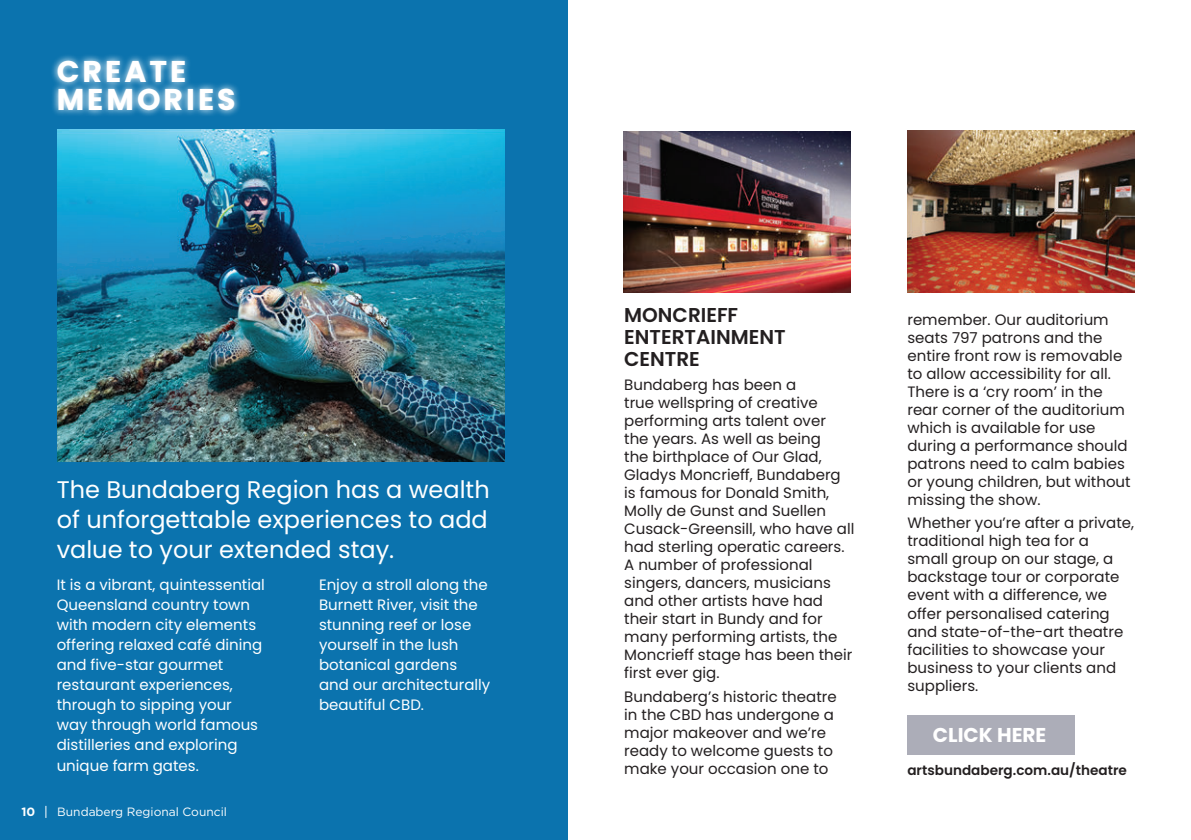
<style>
.page{position:relative;width:1191px;height:840px;background:#fff}
.page>*{position:absolute;margin:0;border:0;box-sizing:border-box;transform-origin:0 0}
.t1{font:700 30px/28px "Poppins";letter-spacing:.1em;color:#fff}
.t2{font:24px/30px "Poppins";color:#fff;text-align:justify}
.t3{font:600 20px/22px "Poppins";color:#231f20}
.t4{font:700 20px "Poppins";color:#fff}
.t5{font:15px/18px "Poppins";color:#231f20}
.t6{font:15px/20px "Poppins";color:#fff}
.t7{font:600 13.6px "Poppins";color:#231f20}
.t8{font:12px "Gotham HTF";color:#fff}
.t9{font:700 12px "Gotham HTF";color:#fff}
</style>
<div class="page">
<div style="left:0;top:0;width:567px;height:839px;background:#0b73ae"></div>
<img style="left:57px;top:130px;width:447px;height:331px">
<svg style="left:52px;top:55px;width:188px;height:61px"></svg>
<img style="left:624px;top:132px;width:226px;height:160px">
<div style="left:907px;top:714px;width:167px;height:40px;background:#acadb8"></div>
<img style="left:907px;top:130px;width:227px;height:162px">
<svg style="left:46px;top:805px;width:1px;height:12px"></svg>
<h1 class="t1" style="left:57px;top:58px;width:180px">CREATE<br>MEMORIES</h1>
<h2 class="t2" style="left:57px;top:474px;width:434px">The Bundaberg Region has a wealth of unforgettable experiences to add value to your extended stay.</h2>
<p class="t6" style="left:57px;top:575px;width:210px">It is a vibrant, quintessential<br>Queensland country town with modern city elements offering relaxed café dining and five-star gourmet restaurant experiences, through to sipping your way through world famous distilleries and exploring unique farm gates.</p>
<p class="t6" style="left:319px;top:574px;width:173px">Enjoy a stroll along the<br>Burnett River, visit the stunning reef or lose yourself in the lush botanical gardens and our architecturally beautiful CBD.</p>
<p class="t9" style="left:21px;top:804px;width:15px">10</p>
<p class="t8" style="left:57px;top:804px;width:171px">Bundaberg Regional Council</p>
<h3 class="t3" style="left:624px;top:304px;width:163px">MONCRIEFF<br>ENTERTAINMENT<br>CENTRE</h3>
<p class="t5" style="left:624px;top:375px;width:232px">Bundaberg has been a<br>true wellspring of creative performing arts talent over<br>the years. As well as being<br>the birthplace of Our Glad,<br>Gladys Moncrieff, Bundaberg is famous for Donald Smith,<br>Molly de Gunst and Suellen<br>Cusack-Greensill, who have all had sterling operatic careers.<br>A number of professional singers, dancers, musicians and other artists have had their start in Bundy and for many performing artists, the<br>Moncrieff stage has been their first ever gig.</p>
<p class="t5" style="left:624px;top:687px;width:214px">Bundaberg’s historic theatre in the CBD has undergone a major makeover and we’re ready to welcome guests to make your occasion one to</p>
<p class="t5" style="left:907px;top:310px;width:225px">remember. Our auditorium seats 797 patrons and the entire front row is removable to allow accessibility for all.<br>There is a ‘cry room’ in the rear corner of the auditorium which is available for use during a performance should patrons need to calm babies or young children, but without missing the show.</p>
<p class="t5" style="left:907px;top:514px;width:228px">Whether you’re after a private, traditional high tea for a<br>small group on our stage, a backstage tour or corporate event with a difference, we offer personalised catering and state-of-the-art theatre facilities to showcase your business to your clients and suppliers.</p>
<h3 class="t4" style="left:933px;top:723px;width:115px">CLICK HERE</h3>
<p class="t7" style="left:907px;top:762px;width:221px">artsbundaberg.com.au/theatre</p>
</div>
